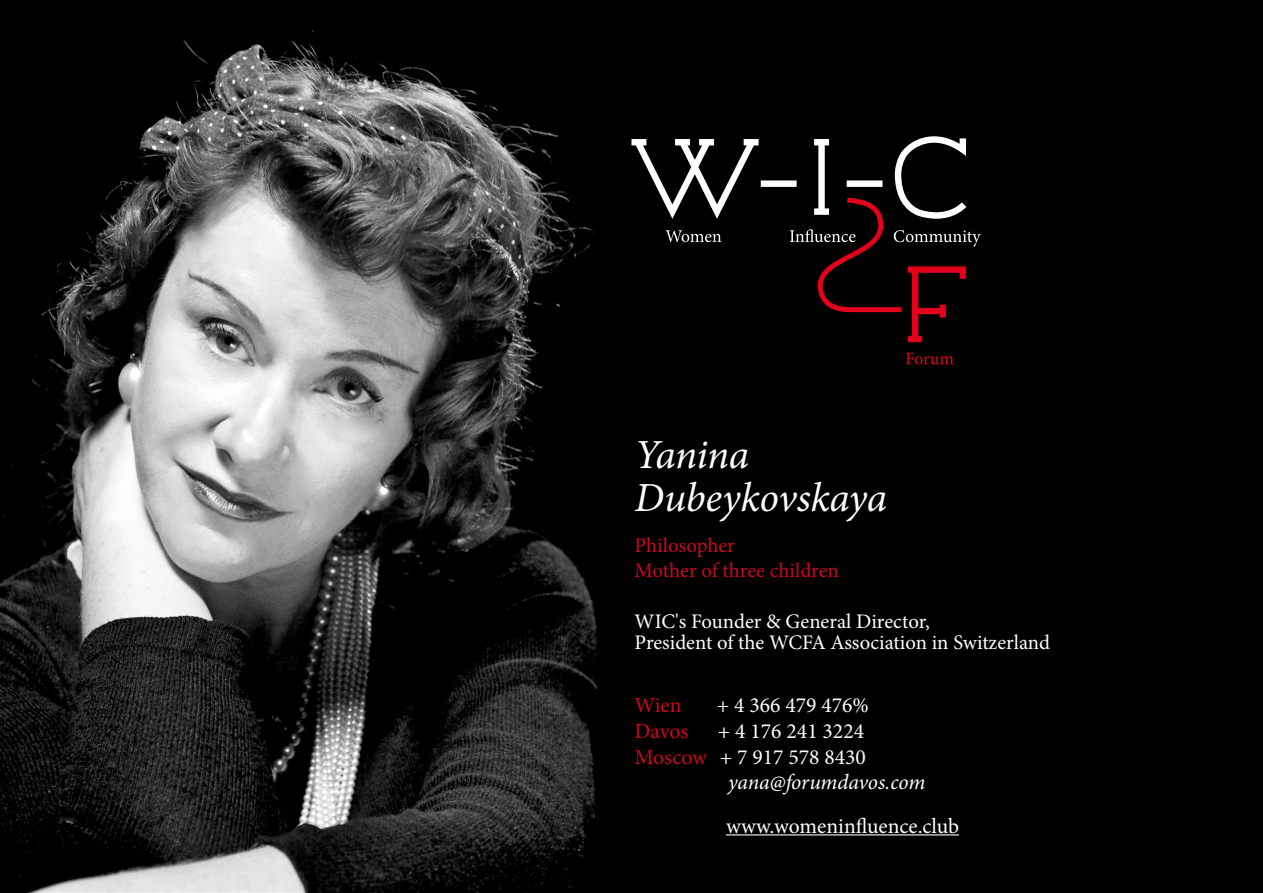
<style>
.page{position:relative;width:1263px;height:893px;background:#000}
.page>*{position:absolute;margin:0;border:0;box-sizing:border-box;transform-origin:0 0}
.t1{font:italic 41.4px/42.8px "Minion Pro";letter-spacing:-.005em;color:#fff}
.t2{font:21.6px "Minion Pro";color:#fff}
.t3{font:italic 21.6px "Minion Pro";letter-spacing:-.005em;color:#fff}
.t4{font:21.6px "Minion Pro";color:#cd071e}
.t5{font:20.7px/21px "Minion Pro";color:#fff}
.t6{font:20.7px/24.9px "Minion Pro";color:#cd071e}
.s1{color:#cd071e}
</style>
<div class="page">
<img style="left:0;top:30px;width:632px;height:863px">
<hr style="left:726px;top:834px;width:233px;height:1px;background:#fff">
<svg style="left:632px;top:139px;width:126px;height:80px"></svg>
<div style="left:631px;top:139px;width:15px;height:6px;background:#fff"></div>
<div style="left:675px;top:139px;width:15px;height:6px;background:#fff"></div>
<div style="left:699px;top:139px;width:15px;height:6px;background:#fff"></div>
<div style="left:744px;top:139px;width:15px;height:6px;background:#fff"></div>
<svg style="left:761px;top:180px;width:29px;height:7px"></svg>
<div style="left:908px;top:336px;width:14px;height:6px;background:#e2001a"></div>
<div style="left:940px;top:305px;width:6px;height:12px;background:#e2001a"></div>
<div style="left:912px;top:268px;width:6px;height:73px;background:#e2001a"></div>
<svg style="left:665px;top:230px;width:56px;height:12px"></svg>
<svg style="left:790px;top:136px;width:191px;height:179px"></svg>
<svg style="left:906px;top:353px;width:47px;height:12px"></svg>
<h1 class="t1" style="left:634px;top:433px;width:254px">Yanina<br>Dubeykovskaya</h1>
<p class="t6" style="left:634px;top:533px;width:206px">Philosopher<br>Mother of three children</p>
<p class="t5" style="left:634px;top:611px;width:417px">WIC's Founder &amp; General Director,<br>President of the WCFA Association in Switzerland</p>
<p class="t4" style="left:634px;top:690px;width:48px">Wien</p>
<p class="t2" style="left:717px;top:690px;width:154px">+ 4 366 479 476%</p>
<p class="t4" style="left:634px;top:716px;width:55px">Davos</p>
<p class="t2" style="left:718px;top:716px;width:148px">+ 4 176 241 3224</p>
<p class="t2" style="left:634px;top:742px;width:233px"><span class="s1">Moscow</span> + 7 917 578 8430</p>
<p class="t3" style="left:728px;top:768px;width:199px">yana@forumdavos.com</p>
<p class="t2" style="left:726px;top:811px;width:235px">www.womeninfluence.club</p>
</div>
